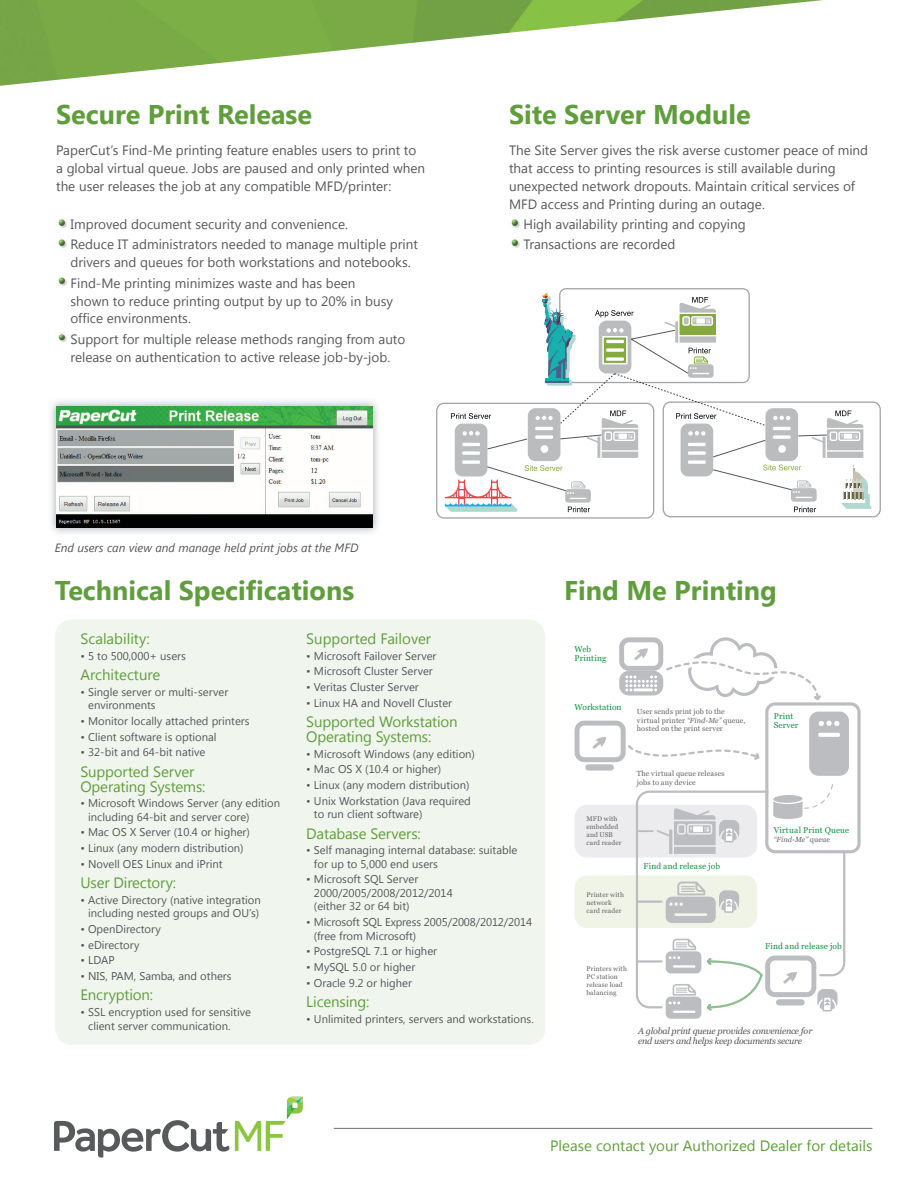
<style>
.page{position:relative;width:918px;height:1188px;background:#fff}
.page>*{position:absolute;margin:0;border:0;box-sizing:border-box;transform-origin:0 0}
.t1{font:700 27px "Segoe UI";color:#609e3d}
.t2{font:15px/15px "Segoe UI";letter-spacing:-.01em;color:#609e3d}
.t3{font:13.5px/18px "Segoe UI";color:#57585a}
.t4{font:italic 12px "Segoe UI";color:#57585a}
.t5{font:11.25px/13.5px "Segoe UI";color:#57585a}
.t6{font:italic 9px/10.1px "Georgia";letter-spacing:-.025em;color:#57585a}
.t7{font:8.4px/9px "Georgia";letter-spacing:.015em;color:#0d9344}
.t8{font:7.35px/8.9px "Georgia";letter-spacing:.015em;color:#636366}
.t9{font:italic 7.35px "Georgia";letter-spacing:.01em;color:#636366}
.t10{font:6.75px/8.1px "Georgia";letter-spacing:.015em;color:#636366}
.s1{font-style:italic}
.s2{font-style:normal}
</style>
<div class="page">
<svg style="left:58px;top:219px;width:9px;height:9px"></svg>
<svg style="left:58px;top:239px;width:9px;height:9px"></svg>
<svg style="left:58px;top:277px;width:9px;height:9px"></svg>
<svg style="left:58px;top:334px;width:9px;height:8px"></svg>
<div style="left:55px;top:619px;width:490px;height:426px;background:#f0f5ed;border-radius:18px"></div>
<img style="left:51px;top:401px;width:327px;height:132px">
<img style="left:56px;top:406px;width:317px;height:121px">
<div style="left:575px;top:805px;width:182px;height:52px;background:#ececee;border-radius:13px"></div>
<div style="left:575px;top:875px;width:182px;height:53px;background:#eff4e6;border-radius:13px"></div>
<svg style="left:635px;top:853px;width:211px;height:157px"></svg>
<svg style="left:666px;top:939px;width:172px;height:80px"></svg>
<div style="left:674px;top:847px;width:42px;height:7px;background:#bcbdc0"></div>
<hr style="left:669px;top:830px;width:3px;height:24px;background:#bcbdc0">
<svg style="left:575px;top:637px;width:286px;height:216px"></svg>
<img style="left:0;top:0;width:823px;height:86px">
<svg style="left:511px;top:219px;width:9px;height:9px"></svg>
<svg style="left:511px;top:239px;width:9px;height:9px"></svg>
<div style="left:559px;top:288px;width:191px;height:95px;border:1px solid #a5a4a4;border-radius:6px"></div>
<div style="left:436px;top:403px;width:218px;height:116px;border:1px solid #a5a4a4;border-radius:7px"></div>
<div style="left:663px;top:401px;width:218px;height:116px;border:1px solid #a5a4a4;border-radius:7px"></div>
<svg style="left:445px;top:293px;width:426px;height:219px"></svg>
<svg style="left:54px;top:1120px;width:175px;height:38px"></svg>
<svg style="left:235px;top:1097px;width:68px;height:54px"></svg>
<hr style="left:334px;top:1128px;width:538px;height:1px;background:#6c6d70">
<h1 class="t1" style="left:56px;top:96px;width:257px">Secure Print Release</h1>
<p class="t3" style="left:56px;top:141px;width:371px">PaperCut’s Find-Me printing feature enables users to print to a global virtual queue. Jobs are paused and only printed when the user releases the job at any compatible MFD/printer:</p>
<p class="t3" style="left:71px;top:214px;width:349px;line-height:20.1px">Improved document security and convenience.<br>Reduce IT administrators needed to manage multiple print</p>
<p class="t3" style="left:71px;top:252px;width:342px;line-height:20.1px">drivers and queues for both workstations and notebooks.<br>Find-Me printing minimizes waste and has been</p>
<p class="t3" style="left:71px;top:291px;width:324px">shown to reduce printing output by up to 20% in busy office environments.</p>
<p class="t3" style="left:71px;top:329px;width:336px">Support for multiple release methods ranging from auto release on authentication to active release job-by-job.</p>
<h1 class="t1" style="left:509px;top:96px;width:243px">Site Server Module</h1>
<p class="t3" style="left:509px;top:141px;width:361px">The Site Server gives the risk averse customer peace of mind that access to printing resources is still available during unexpected network dropouts. Maintain critical services of MFD access and Printing during an outage.</p>
<p class="t3" style="left:523px;top:214px;width:224px;line-height:20.1px">High availability printing and copying<br>Transactions are recorded</p>
<p class="t4" style="left:55px;top:539px;width:305px">End users can view and manage held print jobs at the MFD</p>
<h1 class="t1" style="left:55px;top:571px;width:301px">Technical Specifications</h1>
<h2 class="t2" style="left:80px;top:631px;width:71px">Scalability:</h2>
<p class="t5" style="left:80px;top:648px;width:107px">• 5 to 500,000+ users</p>
<h2 class="t2" style="left:80px;top:667px;width:81px">Architecture</h2>
<p class="t5" style="left:88px;top:685px;width:142px;text-indent:-8px">• Single server or multi-server environments</p>
<p class="t5" style="left:80px;top:714px;width:171px">• Monitor locally attached printers</p>
<p class="t5" style="left:80px;top:729px;width:138px">• Client software is optional</p>
<p class="t5" style="left:80px;top:745px;width:127px">• 32-bit and 64-bit native</p>
<h2 class="t2" style="left:80px;top:763px;width:127px">Supported Server<br>Operating Systems:</h2>
<p class="t5" style="left:88px;top:796px;width:194px;text-indent:-8px">• Microsoft Windows Server (any edition including 64-bit and server core)</p>
<p class="t5" style="left:80px;top:825px;width:171px">• Mac OS X Server (10.4 or higher)</p>
<p class="t5" style="left:80px;top:841px;width:165px">• Linux (any modern distribution)</p>
<p class="t5" style="left:80px;top:857px;width:144px">• Novell OES Linux and iPrint</p>
<h2 class="t2" style="left:80px;top:875px;width:97px">User Directory:</h2>
<p class="t5" style="left:80px;top:893px;width:182px;text-align:center">• Active Directory (native integration including nested groups and OU’s)</p>
<p class="t5" style="left:80px;top:922px;width:82px">• OpenDirectory</p>
<p class="t5" style="left:80px;top:937px;width:61px">• eDirectory</p>
<p class="t5" style="left:80px;top:953px;width:36px">• LDAP</p>
<p class="t5" style="left:80px;top:969px;width:153px">• NIS, PAM, Samba, and others</p>
<h2 class="t2" style="left:80px;top:987px;width:74px">Encryption:</h2>
<p class="t5" style="left:88px;top:1005px;width:164px;text-indent:-8px">• SSL encryption used for sensitive client server communication.</p>
<h2 class="t2" style="left:306px;top:631px;width:126px">Supported Failover</h2>
<p class="t5" style="left:306px;top:648px;width:132px">• Microsoft Failover Server</p>
<p class="t5" style="left:306px;top:664px;width:128px">• Microsoft Cluster Server</p>
<p class="t5" style="left:306px;top:680px;width:114px">• Veritas Cluster Server</p>
<p class="t5" style="left:306px;top:695px;width:147px">• Linux HA and Novell Cluster</p>
<h2 class="t2" style="left:306px;top:714px;width:153px">Supported Workstation<br>Operating Systems:</h2>
<p class="t5" style="left:306px;top:746px;width:170px">• Microsoft Windows (any edition)</p>
<p class="t5" style="left:306px;top:762px;width:137px">• Mac OS X (10.4 or higher)</p>
<p class="t5" style="left:306px;top:778px;width:165px">• Linux (any modern distribution)</p>
<p class="t5" style="left:314px;top:793px;width:158px;text-indent:-8px">• Unix Workstation (Java required to run client software)</p>
<h2 class="t2" style="left:306px;top:825px;width:116px">Database Servers:</h2>
<p class="t5" style="left:314px;top:843px;width:205px;text-indent:-8px">• Self managing internal database: suitable for up to 5,000 end users</p>
<p class="t5" style="left:314px;top:872px;width:140px;text-indent:-8px">• Microsoft SQL Server<br>2000/2005/2008/2012/2014 (either 32 or 64 bit)</p>
<p class="t5" style="left:314px;top:915px;width:220px;text-indent:-7px">• Microsoft SQL Express 2005/2008/2012/2014 (free from Microsoft)</p>
<p class="t5" style="left:306px;top:944px;width:132px">• PostgreSQL 7.1 or higher</p>
<p class="t5" style="left:306px;top:960px;width:111px">• MySQL 5.0 or higher</p>
<p class="t5" style="left:306px;top:975px;width:107px">• Oracle 9.2 or higher</p>
<h2 class="t2" style="left:306px;top:993px;width:65px">Licensing:</h2>
<p class="t5" style="left:306px;top:1011px;width:229px">• Unlimited printers, servers and workstations.</p>
<h1 class="t1" style="left:564px;top:571px;width:214px">Find Me Printing</h1>
<p class="t7" style="left:575px;top:644px;width:33px">Web<br>Printing</p>
<p class="t7" style="left:575px;top:702px;width:48px">Workstation</p>
<p class="t10" style="left:586px;top:814px;width:37px">MFD with embedded and USB card reader</p>
<p class="t10" style="left:586px;top:890px;width:39px">Printer with network card reader</p>
<p class="t8" style="left:637px;top:706px;width:110px">User sends print job to the virtual printer <span class="s1">“Find-Me”</span> queue, hosted on the print server</p>
<p class="t8" style="left:637px;top:769px;width:89px">The virtual queue releases jobs to any device</p>
<p class="t7" style="left:644px;top:862px;width:78px">Find and release job</p>
<p class="t10" style="left:586px;top:964px;width:42px">Printers with<br>PC station release load balancing</p>
<p class="t7" style="left:774px;top:712px;width:26px">Print<br>Server</p>
<p class="t7" style="left:774px;top:825px;width:77px">Virtual Print Queue</p>
<p class="t9" style="left:774px;top:834px;width:58px">“Find-Me” <span class="s2">queue</span></p>
<p class="t7" style="left:765px;top:941px;width:78px">Find and release job</p>
<p class="t6" style="left:638px;top:1025px;width:176px">A global print queue provides convenience for end users and helps keep documents secure</p>
<h2 class="t2" style="left:550px;top:1138px;width:324px">Please contact your Authorized Dealer for details</h2>
</div>
